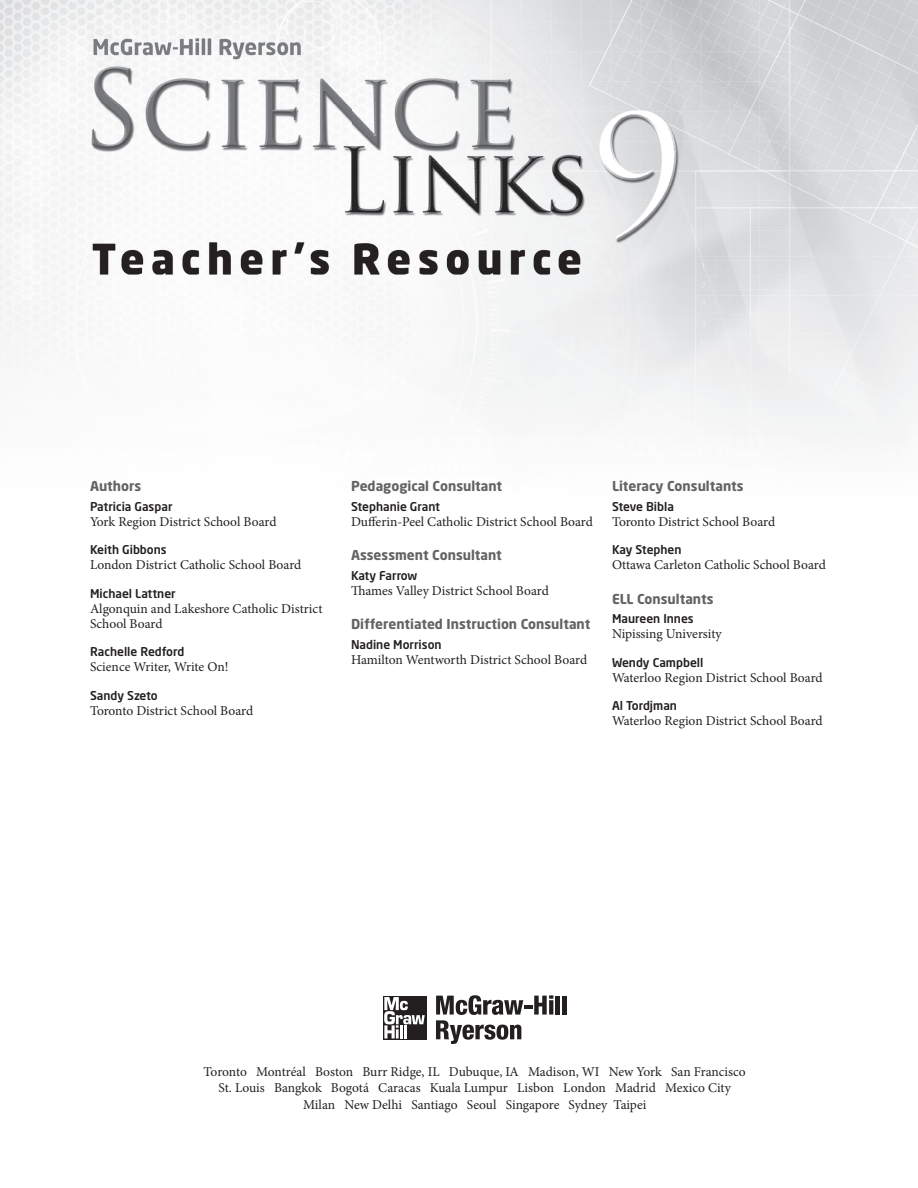
<style>
.page{position:relative;width:918px;height:1188px;background:#fff}
.page>*{position:absolute;margin:0;border:0;box-sizing:border-box;transform-origin:0 0}
.t1{font:13.5px/16.5px "Minion Pro";color:#231f20;text-align:center}
.t2{font:700 13.5px "Neo Sans";color:#636366}
.t3{font:500 12px "Neo Sans";color:#231f20}
.t4{font:500 12px "Neo Sans";letter-spacing:-.02em;color:#231f20}
</style>
<div class="page">
<img style="left:0;top:0;width:918px;height:1040px">
<hr style="left:556px;top:996px;width:4px;height:19px;background:#231f20">
<div style="left:562px;top:996px;width:5px;height:19px;background:#231f20"></div>
<svg style="left:436px;top:995px;width:117px;height:49px"></svg>
<div style="left:383px;top:996px;width:43px;height:43px;background:#231f20"></div>
<svg style="left:384px;top:997px;width:41px;height:41px"></svg>
<p class="t2" style="left:90px;top:481px;width:53px">Authors</p>
<p class="t3" style="left:90px;top:501px;width:84px">Patricia Gaspar</p>
<p class="t1" style="left:90px;top:514px;width:188px">York Region District School Board</p>
<p class="t3" style="left:90px;top:545px;width:78px">Keith Gibbons</p>
<p class="t1" style="left:90px;top:558px;width:213px">London District Catholic School Board</p>
<p class="t3" style="left:90px;top:588px;width:87px">Michael Lattner</p>
<p class="t1" style="left:90px;top:602px;width:234px;line-height:15px;text-align:left">Algonquin and Lakeshore Catholic District<br>School Board</p>
<p class="t3" style="left:90px;top:647px;width:96px">Rachelle Redford</p>
<p class="t1" style="left:90px;top:660px;width:140px">Science Writer, Write On!</p>
<p class="t3" style="left:90px;top:690px;width:69px">Sandy Szeto</p>
<p class="t1" style="left:90px;top:703px;width:165px">Toronto District School Board</p>
<p class="t2" style="left:351px;top:481px;width:153px">Pedagogical Consultant</p>
<p class="t3" style="left:351px;top:501px;width:91px">Stephanie Grant</p>
<p class="t1" style="left:351px;top:514px;width:243px">Dufferin-Peel Catholic District School Board</p>
<p class="t2" style="left:351px;top:550px;width:152px">Assessment Consultant</p>
<p class="t4" style="left:351px;top:570px;width:68px">Katy Farrow</p>
<p class="t1" style="left:351px;top:583px;width:199px">Thames Valley District School Board</p>
<p class="t2" style="left:351px;top:619px;width:241px">Differentiated Instruction Consultant</p>
<p class="t3" style="left:351px;top:639px;width:92px">Nadine Morrison</p>
<p class="t1" style="left:351px;top:652px;width:238px">Hamilton Wentworth District School Board</p>
<p class="t2" style="left:612px;top:481px;width:133px">Literacy Consultants</p>
<p class="t3" style="left:612px;top:501px;width:63px">Steve Bibla</p>
<p class="t1" style="left:612px;top:514px;width:165px">Toronto District School Board</p>
<p class="t3" style="left:612px;top:545px;width:71px">Kay Stephen</p>
<p class="t1" style="left:612px;top:558px;width:215px">Ottawa Carleton Catholic School Board</p>
<p class="t2" style="left:612px;top:593px;width:103px">ELL Consultants</p>
<p class="t3" style="left:612px;top:614px;width:83px">Maureen Innes</p>
<p class="t1" style="left:612px;top:627px;width:111px">Nipissing University</p>
<p class="t3" style="left:612px;top:657px;width:93px">Wendy Campbell</p>
<p class="t1" style="left:612px;top:670px;width:212px">Waterloo Region District School Board</p>
<p class="t3" style="left:612px;top:701px;width:67px">Al Tordjman</p>
<p class="t1" style="left:612px;top:714px;width:212px">Waterloo Region District School Board</p>
<p class="t1" style="left:204px;top:1064px;width:544px">Toronto Montréal Boston Burr Ridge, IL Dubuque, IA Madison, WI New York San Francisco<br>St. Louis Bangkok Bogotá Caracas Kuala Lumpur Lisbon London Madrid Mexico City<br>Milan New Delhi Santiago Seoul Singapore Sydney Taipei</p>
</div>
